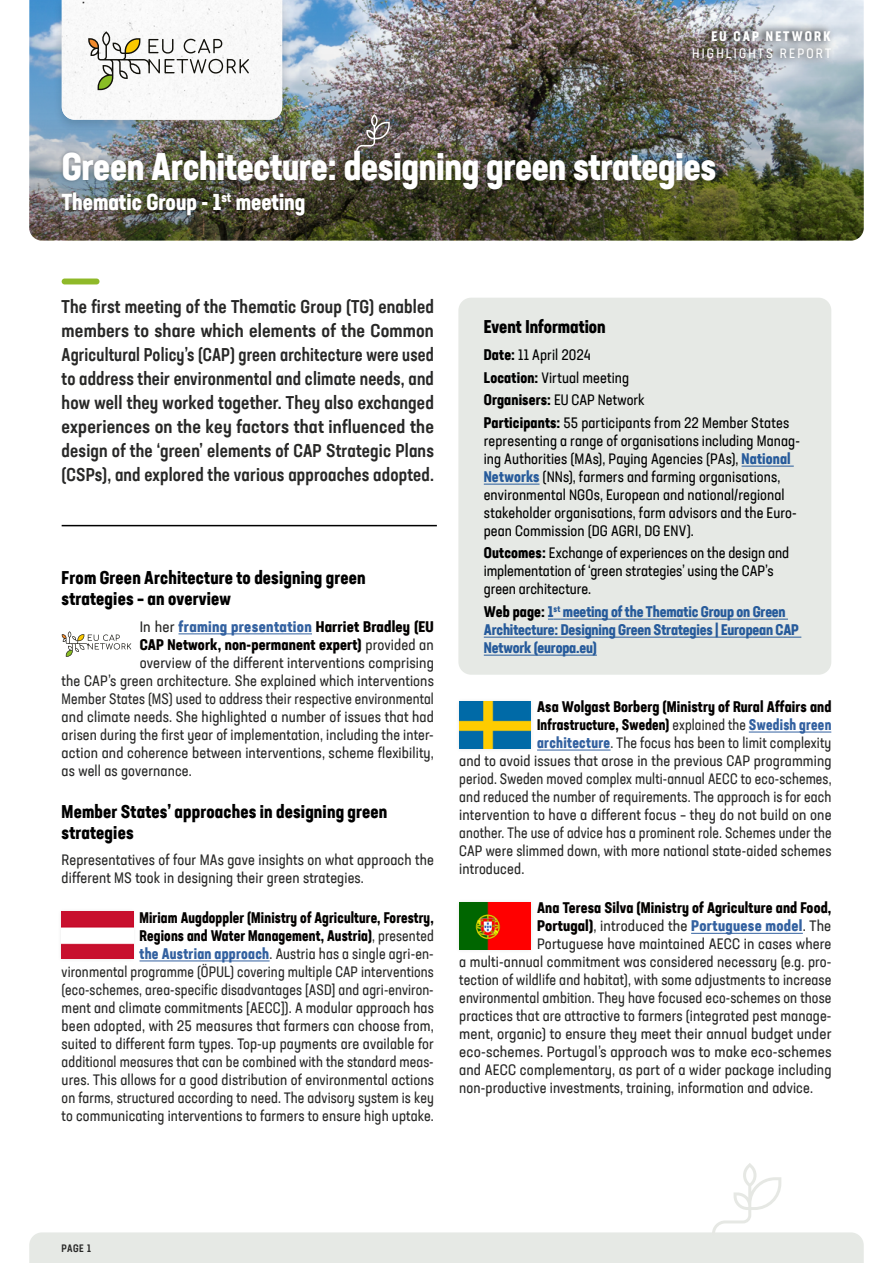
<style>
.page{position:relative;width:893px;height:1263px;background:#fff}
.page>*{position:absolute;margin:0;border:0;box-sizing:border-box;transform-origin:0 0}
.t1{font:700 condensed 37.5px "Neusa Next Std";letter-spacing:-.01em;color:#fff}
.t2{font:700 condensed 22.5px "Neusa Next Std";color:#fff}
.t3{font:500 condensed 18px/24px "Neusa Next Std";letter-spacing:.01em;color:#282827;text-align:justify}
.t4{font:700 condensed 18px/21px "Neusa Next Std";letter-spacing:.01em;color:#000}
.t5{font:condensed 15px/18px "Neusa Next Std";letter-spacing:.01em;color:#282827}
.t6{font:condensed 15px/18px "Neusa Next Std";letter-spacing:.01em;color:#282827;text-align:right;scale:.96 1}
.t7{font:condensed 15px/18px "Neusa Next Std";letter-spacing:.005em;color:#000}
.t8{font:700 condensed 15px "Neusa Next Std";letter-spacing:.01em;color:#040200}
.t9{font:700 condensed 15px/18px "Neusa Next Std";letter-spacing:-.01em;color:#275b9b}
.t10{font:condensed 15px "Neusa Next Std";letter-spacing:.01em;color:#282827;scale:1.05 1}
.t11{font:700 condensed 15px "Neusa Next Std";letter-spacing:.01em;color:#040200;scale:.95 1}
.t12{font:condensed 15px "Neusa Next Std";letter-spacing:.01em;color:#282827;scale:1.04 1}
.t13{font:700 condensed 15px "Neusa Next Std";letter-spacing:.015em;color:#3361a0;scale:1.05 1}
.t14{font:condensed 13.5px "Neusa Next Std";letter-spacing:.16em;color:#fff}
.t15{font:700 condensed 13.5px "Neusa Next Std";letter-spacing:.16em;color:#fff}
.t16{font:500 condensed 10.5px "Neusa Next Std";color:#282827}
.s1{font-weight:400;color:#282827}
.s2{color:#040200}
.s3{font-weight:700;color:#040200}
.s4{font-weight:700;color:#3361a0}
.s5{font-weight:700}
.s6{font-weight:700;color:#275b9b}
.s7{color:#000}
.s8{color:#3361a0}
</style>
<div class="page">
<hr style="left:178px;top:633px;width:134px;height:1px;background:#3361a0">
<hr style="left:140px;top:960px;width:130px;height:1px;background:#3361a0">
<hr style="left:749px;top:732px;width:82px;height:1px;background:#3361a0">
<hr style="left:537px;top:750px;width:74px;height:1px;background:#3361a0">
<hr style="left:691px;top:933px;width:112px;height:1px;background:#3361a0">
<img style="left:29px;top:0;width:835px;height:120px">
<img style="left:29px;top:120px;width:835px;height:121px">
<div style="left:458px;top:298px;width:373px;height:377px;background:#e6e9e5;border-radius:13px"></div>
<hr style="left:742px;top:466px;width:52px;height:1px;background:#275b9b">
<hr style="left:484px;top:484px;width:56px;height:1px;background:#275b9b">
<svg style="left:548px;top:619px;width:12px;height:1px"></svg>
<hr style="left:560px;top:619px;width:228px;height:1px;background:#275b9b">
<hr style="left:484px;top:637px;width:317px;height:1px;background:#275b9b">
<hr style="left:484px;top:655px;width:113px;height:1px;background:#275b9b">
<hr style="left:62px;top:525px;width:375px;height:1px;background:#000">
<div style="left:351px;top:110px;width:50px;height:53px;background:#000;opacity:.3"></div>
<svg style="left:356px;top:114px;width:34px;height:34px"></svg>
<div style="left:62px;top:278px;width:38px;height:6px;background:#8fb929;border-radius:3px"></div>
<img style="left:680px;top:22px;width:154px;height:44px">
<div style="left:53px;top:0;width:238px;height:132px;background:#000;opacity:.14"></div>
<svg style="left:62px;top:0;width:220px;height:120px"></svg>
<svg style="left:29px;top:1163px;width:835px;height:100px"></svg>
<div style="left:58px;top:148px;width:661px;height:71px;background:#000;opacity:.3"></div>
<svg style="left:62px;top:631px;width:69px;height:26px"></svg>
<div style="left:58px;top:908px;width:79px;height:55px;background:#000;opacity:.1"></div>
<img style="left:62px;top:911px;width:71px;height:48px">
<div style="left:455px;top:698px;width:80px;height:55px;background:#f9f9f9"></div>
<img style="left:459px;top:701px;width:72px;height:48px">
<div style="left:455px;top:899px;width:80px;height:55px;background:#f9f9f9"></div>
<img style="left:459px;top:902px;width:72px;height:48px">
<p class="t15" style="left:711px;top:28px;width:121px">EU CAP NETWORK</p>
<p class="t14" style="left:692px;top:45px;width:140px">HIGHLIGHTS REPORT</p>
<h1 class="t1" style="left:62px;top:142px;width:656px">Green Architecture: designing green strategies</h1>
<h2 class="t2" style="left:62px;top:187px;width:245px">Thematic Group - 1<sup>st</sup> meeting</h2>
<p class="t3" style="left:62px;top:294px;width:374px">The first meeting of the Thematic Group (TG) enabled members to share which elements of the Common Agricultural Policy’s (CAP) green architecture were used to address their environmental and climate needs, and how well they worked together. They also exchanged experiences on the key factors that influenced the design of the ‘green’ elements of CAP Strategic Plans (CSPs), and explored the various approaches adopted.</p>
<p class="t4" style="left:62px;top:567px;width:305px">From Green Architecture to designing green strategies – an overview</p>
<p class="t13" style="left:140px;top:617px;width:282px"><span class="s1">In her</span> framing presentation <span class="s2">Harriet Bradley (EU</span></p>
<p class="t8" style="left:140px;top:635px;width:296px">CAP Network, non-permanent expert) <span class="s1">provided an</span></p>
<p class="t5" style="left:140px;top:653px;width:296px">overview of the different interventions comprising</p>
<p class="t5" style="left:62px;top:671px;width:374px">the CAP’s green architecture. She explained which interventions</p>
<p class="t6" style="left:62px;top:689px;width:389px">Member States (MS) used to address their respective environmental</p>
<p class="t5" style="left:62px;top:707px;width:374px">and climate needs. She highlighted a number of issues that had</p>
<p class="t5" style="left:62px;top:725px;width:374px">arisen during the first year of implementation, including the inter-</p>
<p class="t5" style="left:62px;top:743px;width:374px">action and coherence between interventions, scheme flexibility,</p>
<p class="t5" style="left:62px;top:761px;width:132px">as well as governance.</p>
<p class="t4" style="left:62px;top:801px;width:327px">Member States’ approaches in designing green strategies</p>
<p class="t5" style="left:62px;top:851px;width:374px">Representatives of four MAs gave insights on what approach the different MS took in designing their green strategies.</p>
<p class="t6" style="left:62px;top:908px;width:389px"><span class="s3">Miriam Augdoppler (Ministry of Agriculture, Forestry,<br>Regions and Water Management, Austria)</span>, presented<br><span class="s4">the Austrian approach</span>. Austria has a single agri-en-<br>vironmental programme (ÖPUL) covering multiple CAP interventions (eco-schemes, area-specific disadvantages [ASD] and agri-environ&shy;ment and climate commitments [AECC]). A modular approach has been adopted, with 25 measures that farmers can choose from, suited to different farm types. Top-up payments are available for additional measures that can be combined with the standard meas&shy;ures. This allows for a good distribution of environmental actions on farms, structured according to need. The advisory system is key to communicating interventions to farmers to ensure high uptake.</p>
<p class="t4" style="left:484px;top:316px;width:123px">Event Information</p>
<p class="t7" style="left:484px;top:344px;width:307px;line-height:22.5px"><span class="s5">Date:</span> 11 April 2024<br><span class="s5">Location:</span> Virtual meeting<br><span class="s5">Organisers:</span> EU CAP Network<br><span class="s5">Participants:</span> 55 participants from 22 Member States</p>
<p class="t7" style="left:484px;top:431px;width:318px">representing a range of organisations including Manag&shy;ing Authorities (MAs), Paying Agencies (PAs), <span class="s6">National Networks</span> (NNs), farmers and farming organisations, environmental NGOs, European and national/regional stakeholder organisations, farm advisors and the Euro&shy;pean Commission (DG AGRI, DG ENV).</p>
<p class="t7" style="left:484px;top:544px;width:307px"><span class="s5">Outcomes:</span> Exchange of experiences on the design and implementation of ‘green strategies’ using the CAP’s green architecture.</p>
<p class="t9" style="left:484px;top:602px;width:317px"><span class="s7">Web page:</span> 1<sup>st</sup> meeting of the Thematic Group on Green<br>Architecture: Designing Green Strategies | European CAP<br>Network (europa.eu)</p>
<p class="t8" style="left:537px;top:697px;width:296px">Asa Wolgast Borberg (Ministry of Rural Affairs and</p>
<p class="t11" style="left:537px;top:715px;width:311px">Infrastructure, Sweden) <span class="s1">explained the</span> <span class="s8">Swedish green</span></p>
<p class="t5" style="left:537px;top:733px;width:296px"><span class="s4">architecture</span>. The focus has been to limit complexity</p>
<p class="t5" style="left:459px;top:751px;width:374px">and to avoid issues that arose in the previous CAP programming</p>
<p class="t6" style="left:459px;top:769px;width:389px">period. Sweden moved complex multi-annual AECC to eco-schemes,</p>
<p class="t5" style="left:459px;top:787px;width:374px">and reduced the number of requirements. The approach is for each</p>
<p class="t5" style="left:459px;top:805px;width:374px">intervention to have a different focus – they do not build on one</p>
<p class="t6" style="left:459px;top:823px;width:389px">another. The use of advice has a prominent role. Schemes under the</p>
<p class="t5" style="left:459px;top:841px;width:374px">CAP were slimmed down, with more national state-aided schemes</p>
<p class="t5" style="left:459px;top:859px;width:67px">introduced.</p>
<p class="t8" style="left:537px;top:898px;width:296px">Ana Teresa Silva (Ministry of Agriculture and Food,</p>
<p class="t12" style="left:537px;top:916px;width:284px"><span class="s3">Portugal)</span>, introduced the <span class="s4">Portuguese model</span>. The</p>
<p class="t5" style="left:537px;top:935px;width:296px">Portuguese have maintained AECC in cases where</p>
<p class="t5" style="left:459px;top:953px;width:374px">a multi-annual commitment was considered necessary (e.g. pro-</p>
<p class="t5" style="left:459px;top:971px;width:374px">tection of wildlife and habitat), with some adjustments to increase</p>
<p class="t5" style="left:459px;top:989px;width:374px">environmental ambition. They have focused eco-schemes on those</p>
<p class="t5" style="left:459px;top:1007px;width:374px">practices that are attractive to farmers (integrated pest manage-</p>
<p class="t10" style="left:459px;top:1024px;width:356px">ment, organic) to ensure they meet their annual budget under</p>
<p class="t10" style="left:459px;top:1042px;width:356px">eco-schemes. Portugal’s approach was to make eco-schemes</p>
<p class="t5" style="left:459px;top:1061px;width:374px">and AECC complementary, as part of a wider package including</p>
<p class="t5" style="left:459px;top:1079px;width:355px">non-productive investments, training, information and advice.</p>
<p class="t16" style="left:62px;top:1242px;width:31px">PAGE 1</p>
</div>
